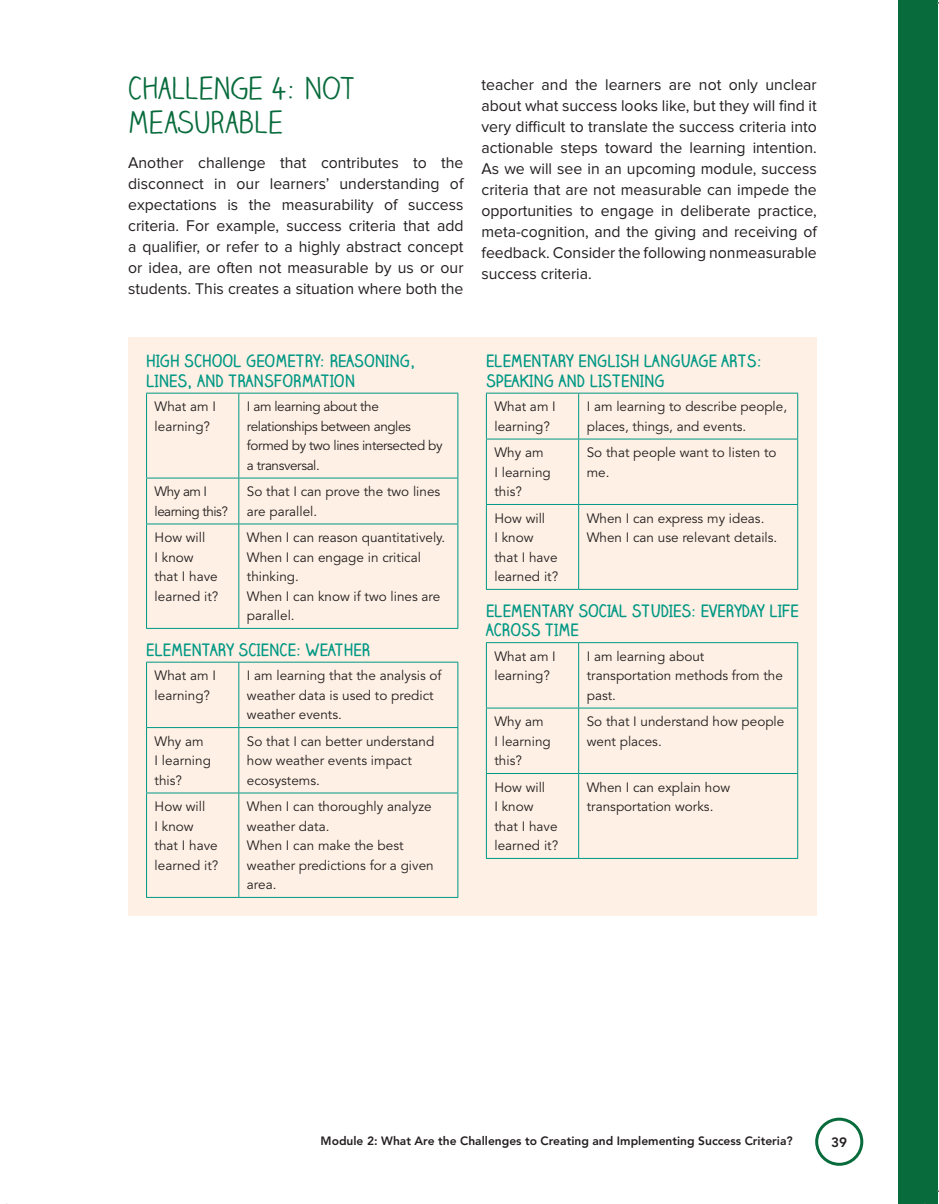
<style>
.page{position:relative;width:939px;height:1204px;background:#fff}
.page>*{position:absolute;margin:0;border:0;box-sizing:border-box;transform-origin:0 0}
.t1{font:30px/34.5px "Claire Hand";letter-spacing:.01em;color:#086b3c}
.t2{font:700 16.5px/19.5px "Claire Hand";color:#009885}
.t3{font:16.2px/21px "Proxima Nova";color:#231f20;text-align:justify}
.t4{font:13.5px/19.5px "Avenir LT Std";color:#231f20}
.t5{font:13.5px/19.5px "Avenir LT Std";letter-spacing:-.03em;color:#231f20}
.t6{font:13.5px/19.5px "Avenir LT Std";letter-spacing:-.04em;color:#231f20}
.t7{font:800 13.5px "Avenir LT Std";color:#231f20}
.t8{font:800 12px "Avenir LT Std";color:#231f20}
</style>
<div class="page">
<div style="left:815px;top:1117px;width:48px;height:49px;border:3px solid #086b3c;border-radius:50%"></div>
<div style="left:899px;top:0;width:38px;height:1204px;background:#086b3c"></div>
<div style="left:128px;top:337px;width:689px;height:579px;background:#fef0e4"></div>
<hr style="left:146px;top:393px;width:93px;height:1px;background:#009885">
<hr style="left:146px;top:393px;width:1px;height:85px;background:#009885">
<hr style="left:239px;top:393px;width:219px;height:1px;background:#009885">
<hr style="left:238px;top:393px;width:1px;height:85px;background:#009885">
<hr style="left:457px;top:393px;width:1px;height:85px;background:#009885">
<hr style="left:146px;top:478px;width:93px;height:1px;background:#009885">
<hr style="left:146px;top:478px;width:1px;height:45px;background:#009885">
<hr style="left:239px;top:478px;width:219px;height:1px;background:#009885">
<hr style="left:238px;top:478px;width:1px;height:45px;background:#009885">
<hr style="left:457px;top:478px;width:1px;height:45px;background:#009885">
<hr style="left:146px;top:523px;width:93px;height:1px;background:#009885">
<hr style="left:146px;top:524px;width:1px;height:104px;background:#009885">
<hr style="left:239px;top:523px;width:219px;height:1px;background:#009885">
<hr style="left:238px;top:524px;width:1px;height:104px;background:#009885">
<hr style="left:457px;top:524px;width:1px;height:104px;background:#009885">
<hr style="left:146px;top:628px;width:93px;height:1px;background:#009885">
<hr style="left:239px;top:628px;width:219px;height:1px;background:#009885">
<hr style="left:146px;top:662px;width:93px;height:1px;background:#009885">
<hr style="left:146px;top:662px;width:1px;height:65px;background:#009885">
<hr style="left:239px;top:662px;width:219px;height:1px;background:#009885">
<hr style="left:238px;top:662px;width:1px;height:65px;background:#009885">
<hr style="left:457px;top:662px;width:1px;height:65px;background:#009885">
<hr style="left:146px;top:727px;width:93px;height:1px;background:#009885">
<hr style="left:146px;top:728px;width:1px;height:64px;background:#009885">
<hr style="left:239px;top:727px;width:219px;height:1px;background:#009885">
<hr style="left:238px;top:728px;width:1px;height:64px;background:#009885">
<hr style="left:457px;top:728px;width:1px;height:64px;background:#009885">
<hr style="left:146px;top:792px;width:93px;height:1px;background:#009885">
<hr style="left:146px;top:793px;width:1px;height:104px;background:#009885">
<hr style="left:239px;top:792px;width:219px;height:1px;background:#009885">
<hr style="left:238px;top:793px;width:1px;height:104px;background:#009885">
<hr style="left:457px;top:793px;width:1px;height:104px;background:#009885">
<hr style="left:146px;top:897px;width:93px;height:1px;background:#009885">
<hr style="left:239px;top:897px;width:219px;height:1px;background:#009885">
<hr style="left:486px;top:393px;width:93px;height:1px;background:#009885">
<hr style="left:486px;top:393px;width:1px;height:46px;background:#009885">
<hr style="left:579px;top:393px;width:219px;height:1px;background:#009885">
<hr style="left:578px;top:393px;width:1px;height:46px;background:#009885">
<hr style="left:797px;top:393px;width:1px;height:46px;background:#009885">
<hr style="left:486px;top:439px;width:93px;height:1px;background:#009885">
<hr style="left:486px;top:439px;width:1px;height:65px;background:#009885">
<hr style="left:579px;top:439px;width:219px;height:1px;background:#009885">
<hr style="left:578px;top:439px;width:1px;height:65px;background:#009885">
<hr style="left:797px;top:439px;width:1px;height:65px;background:#009885">
<hr style="left:486px;top:504px;width:93px;height:1px;background:#009885">
<hr style="left:486px;top:505px;width:1px;height:84px;background:#009885">
<hr style="left:579px;top:504px;width:219px;height:1px;background:#009885">
<hr style="left:578px;top:505px;width:1px;height:84px;background:#009885">
<hr style="left:797px;top:505px;width:1px;height:84px;background:#009885">
<hr style="left:486px;top:589px;width:93px;height:1px;background:#009885">
<hr style="left:579px;top:589px;width:219px;height:1px;background:#009885">
<hr style="left:486px;top:642px;width:93px;height:1px;background:#009885">
<hr style="left:486px;top:643px;width:1px;height:65px;background:#009885">
<hr style="left:579px;top:642px;width:219px;height:1px;background:#009885">
<hr style="left:578px;top:643px;width:1px;height:65px;background:#009885">
<hr style="left:797px;top:643px;width:1px;height:65px;background:#009885">
<hr style="left:486px;top:708px;width:93px;height:1px;background:#009885">
<hr style="left:486px;top:708px;width:1px;height:65px;background:#009885">
<hr style="left:579px;top:708px;width:219px;height:1px;background:#009885">
<hr style="left:578px;top:708px;width:1px;height:65px;background:#009885">
<hr style="left:797px;top:708px;width:1px;height:65px;background:#009885">
<hr style="left:486px;top:773px;width:93px;height:1px;background:#009885">
<hr style="left:486px;top:774px;width:1px;height:84px;background:#009885">
<hr style="left:579px;top:773px;width:219px;height:1px;background:#009885">
<hr style="left:578px;top:774px;width:1px;height:84px;background:#009885">
<hr style="left:797px;top:774px;width:1px;height:84px;background:#009885">
<hr style="left:486px;top:858px;width:93px;height:1px;background:#009885">
<hr style="left:579px;top:858px;width:219px;height:1px;background:#009885">
<h1 class="t1" style="left:128px;top:70px;width:228px">CHALLENGE 4: NOT<br>MEASURABLE</h1>
<p class="t3" style="left:128px;top:152px;width:337px">Another challenge that contributes to the disconnect in our learners’ understanding of expectations is the measurability of success criteria. For example, success criteria that add a qualifier, or refer to a highly abstract concept or idea, are often not measurable by us or our students. This creates a situation where both the</p>
<p class="t3" style="left:481px;top:75px;width:337px">teacher and the learners are not only unclear about what success looks like, but they will find it very difficult to translate the success criteria into actionable steps toward the learning intention.<br>As we will see in an upcoming module, success criteria that are not measurable can impede the opportunities to engage in deliberate practice, meta-cognition, and the giving and receiving of feedback. Consider the following nonmeasurable success criteria.</p>
<p class="t2" style="left:146px;top:351px;width:271px">HIGH SCHOOL GEOMETRY: REASONING,<br>LINES, AND TRANSFORMATION</p>
<p class="t4" style="left:155px;top:397px;width:63px">What am I learning?</p>
<p class="t5" style="left:247px;top:397px;width:197px">I am learning about the relationships between angles formed by two lines intersected by a transversal.</p>
<p class="t6" style="left:155px;top:482px;width:75px">Why am I learning this?</p>
<p class="t4" style="left:247px;top:482px;width:195px">So that I can prove the two lines are parallel.</p>
<p class="t4" style="left:155px;top:528px;width:65px">How will<br>I know that I have learned it?</p>
<p class="t4" style="left:247px;top:528px;width:200px">When I can reason quantitatively.<br>When I can engage in critical thinking.<br>When I can know if two lines are parallel.</p>
<p class="t2" style="left:146px;top:639px;width:226px">ELEMENTARY SCIENCE: WEATHER</p>
<p class="t4" style="left:155px;top:666px;width:63px">What am I learning?</p>
<p class="t4" style="left:247px;top:666px;width:196px">I am learning that the analysis of weather data is used to predict weather events.</p>
<p class="t4" style="left:155px;top:732px;width:58px">Why am<br>I learning this?</p>
<p class="t4" style="left:247px;top:732px;width:189px">So that I can better understand how weather events impact ecosystems.</p>
<p class="t4" style="left:155px;top:797px;width:65px">How will<br>I know that I have learned it?</p>
<p class="t4" style="left:247px;top:797px;width:188px">When I can thoroughly analyze weather data.<br>When I can make the best weather predictions for a given area.</p>
<p class="t2" style="left:486px;top:351px;width:277px">ELEMENTARY ENGLISH LANGUAGE ARTS:<br>SPEAKING AND LISTENING</p>
<p class="t4" style="left:494px;top:397px;width:63px">What am I learning?</p>
<p class="t4" style="left:587px;top:397px;width:202px">I am learning to describe people, places, things, and events.</p>
<p class="t4" style="left:494px;top:443px;width:58px">Why am<br>I learning this?</p>
<p class="t4" style="left:587px;top:443px;width:191px">So that people want to listen to me.</p>
<p class="t4" style="left:494px;top:509px;width:65px">How will<br>I know that I have learned it?</p>
<p class="t4" style="left:587px;top:509px;width:192px">When I can express my ideas.<br>When I can use relevant details.</p>
<p class="t2" style="left:486px;top:600px;width:314px">ELEMENTARY SOCIAL STUDIES: EVERYDAY LIFE<br>ACROSS TIME</p>
<p class="t4" style="left:494px;top:647px;width:63px">What am I learning?</p>
<p class="t4" style="left:587px;top:647px;width:198px">I am learning about transportation methods from the past.</p>
<p class="t4" style="left:494px;top:712px;width:58px">Why am<br>I learning this?</p>
<p class="t4" style="left:587px;top:712px;width:199px">So that I understand how people went places.</p>
<p class="t4" style="left:494px;top:778px;width:65px">How will<br>I know that I have learned it?</p>
<p class="t4" style="left:587px;top:778px;width:145px">When I can explain how transportation works.</p>
<p class="t8" style="left:321px;top:1134px;width:474px">Module 2: What Are the Challenges to Creating and Implementing Success Criteria?</p>
<p class="t7" style="left:831px;top:1134px;width:17px">39</p>
</div>
